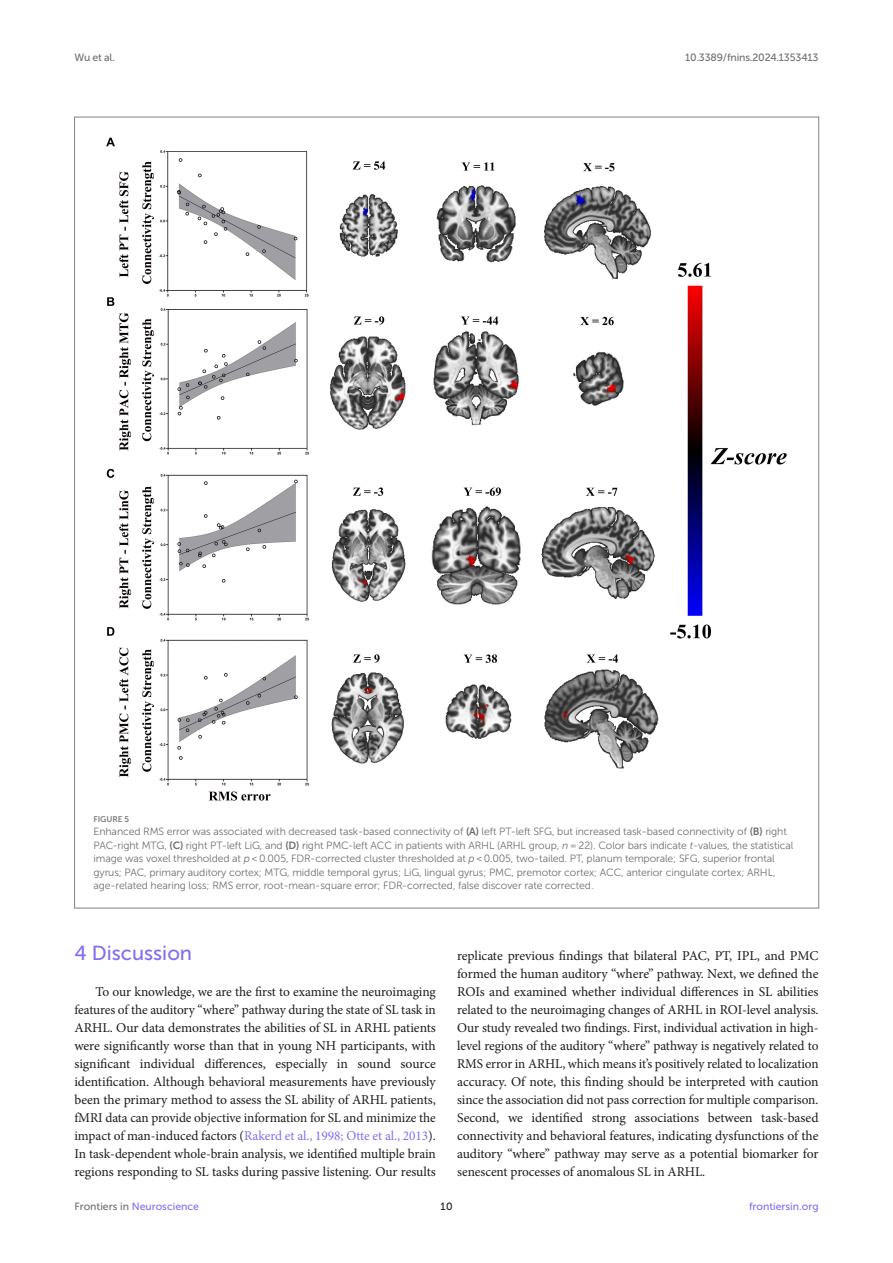
<style>
.page{position:relative;width:893px;height:1263px;background:#fff}
.page>*{position:absolute;margin:0;border:0;box-sizing:border-box;transform-origin:0 0}
.HEAD_1{font:20.25px "Museo Sans 500";color:#856df0}
.TEXT_FLUSH{font:13.5px/18px "Minion Pro";letter-spacing:-.01em;color:#1b1c1b;text-align:justify}
.FIG_LEG{font:10.5px/13.5px "Museo Sans 300";letter-spacing:-.01em;color:#706f70}
.t1{font:10.5px "Museo Sans 500";color:#856df0}
.t2{font:10.5px "Museo Sans 500";letter-spacing:-.015em;color:#706f70}
.t3{font:10.5px "Museo Sans 500";color:#1b1c1b}
.FIG_HD{font:8.25px "Museo Sans 700";letter-spacing:-.01em;color:#7e7f7f}
.s1{font-family:"Museo Sans 700"}
.s2{font-style:italic}
.s3{color:#856df0}
.s4{color:#706f70}
</style>
<div class="page">
<img style="left:106px;top:137px;width:681px;height:664px">
<p class="t2" style="left:74px;top:51px;width:42px">Wu et al.</p>
<p class="t2" style="left:685px;top:51px;width:135px">10.3389/fnins.2024.1353413</p>
<p class="FIG_HD" style="left:94px;top:814px;width:37px">FIGURE 5</p>
<p class="FIG_LEG" style="left:94px;top:825px;width:701px">Enhanced RMS error was associated with decreased task-based connectivity of <span class="s1">(A)</span> left PT-left SFG, but increased task-based connectivity of <span class="s1">(B)</span> right PAC-right MTG, <span class="s1">(C)</span> right PT-left LiG, and <span class="s1">(D)</span> right PMC-left ACC in patients with ARHL (ARHL group, <span class="s2">n</span> = 22). Color bars indicate <span class="s2">t</span>-values, the statistical image was voxel thresholded at <span class="s2">p</span> &lt; 0.005, FDR-corrected cluster thresholded at <span class="s2">p</span> &lt; 0.005, two-tailed. PT, planum temporale; SFG, superior frontal gyrus; PAC, primary auditory cortex; MTG, middle temporal gyrus; LiG, lingual gyrus; PMC, premotor cortex; ACC, anterior cingulate cortex; ARHL, age-related hearing loss; RMS error, root-mean-square error; FDR-corrected, false discover rate corrected.</p>
<p class="HEAD_1" style="left:74px;top:942px;width:119px">4 Discussion</p>
<p class="TEXT_FLUSH" style="left:74px;top:983px;width:363px;text-indent:21px">To our knowledge, we are the first to examine the neuroimaging features of the auditory “where” pathway during the state of SL task in ARHL. Our data demonstrates the abilities of SL in ARHL patients were significantly worse than that in young NH participants, with significant individual differences, especially in sound source identification. Although behavioral measurements have previously been the primary method to assess the SL ability of ARHL patients, fMRI data can provide objective information for SL and minimize the impact of man-induced factors (<span class="s3">Rakerd et al., 1998; Otte et al., 2013</span>).<br>In task-dependent whole-brain analysis, we identified multiple brain regions responding to SL tasks during passive listening. Our results</p>
<p class="TEXT_FLUSH" style="left:457px;top:947px;width:363px">replicate previous findings that bilateral PAC, PT, IPL, and PMC formed the human auditory “where” pathway. Next, we defined the ROIs and examined whether individual differences in SL abilities related to the neuroimaging changes of ARHL in ROI-level analysis.<br>Our study revealed two findings. First, individual activation in high&shy;level regions of the auditory “where” pathway is negatively related to RMS error in ARHL, which means it’s positively related to localization accuracy. Of note, this finding should be interpreted with caution since the association did not pass correction for multiple comparison.<br>Second, we identified strong associations between task-based connectivity and behavioral features, indicating dysfunctions of the auditory “where” pathway may serve as a potential biomarker for senescent processes of anomalous SL in ARHL.</p>
<p class="t1" style="left:74px;top:1200px;width:126px"><span class="s4">Frontiers in</span> Neuroscience</p>
<p class="t3" style="left:440px;top:1200px;width:14px">10</p>
<p class="t1" style="left:749px;top:1200px;width:71px">frontiersin.org</p>
</div>
